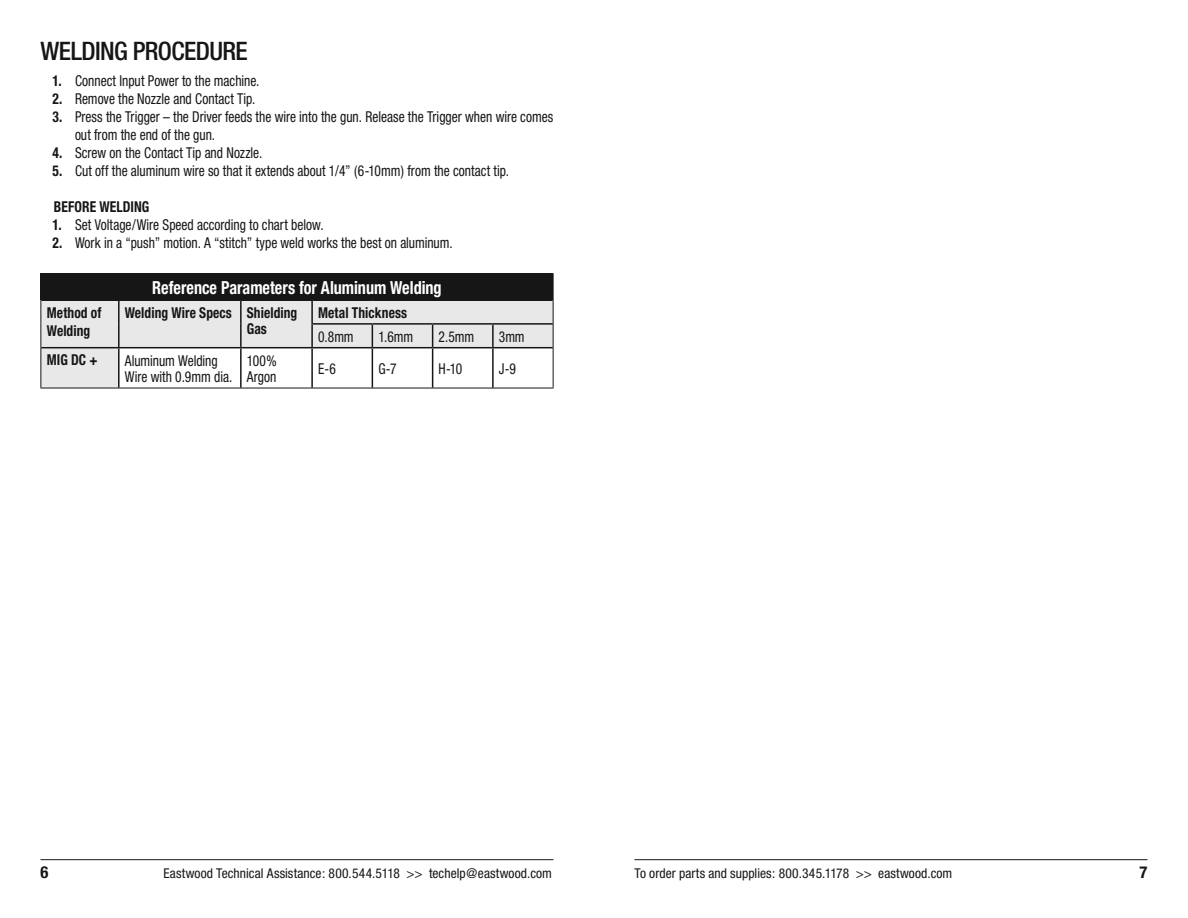
<style>
.page{position:relative;width:1188px;height:918px;background:#fff}
.page>*{position:absolute;margin:0;border:0;box-sizing:border-box;transform-origin:0 0}
.t1{font:500 condensed 25.5px "Helvetica Neue";letter-spacing:-.02em;color:#161616}
.t2{font:700 condensed 18px "Helvetica Neue";color:#fff;scale:.9 1}
.t3{font:700 condensed 16.5px "Helvetica Neue";color:#161616}
.t4{font:condensed 15px/16.5px "Helvetica Neue";color:#161616;scale:.9 1}
.t5{font:700 condensed 15px/18px "Helvetica Neue";letter-spacing:.005em;color:#161616;scale:.9 1}
.t6{font:condensed 13.5px "Helvetica Neue";letter-spacing:.005em;color:#161616}
.s1{font-weight:700}
</style>
<div class="page">
<hr style="left:40px;top:859px;width:514px;height:1px;background:#161616">
<div style="left:41px;top:274px;width:512px;height:26px;background:#161616"></div>
<svg style="left:41px;top:301px;width:512px;height:87px;fill:#e8e8e8"></svg>
<svg style="left:553px;top:274px;width:1px;height:74px"></svg>
<hr style="left:553px;top:348px;width:1px;height:40px;background:#161616">
<hr style="left:40px;top:388px;width:514px;height:1px;background:#161616">
<hr style="left:41px;top:299px;width:200px;height:2px;background:#161616">
<hr style="left:118px;top:301px;width:2px;height:23px;background:#161616">
<hr style="left:241px;top:299px;width:71px;height:2px;background:#161616">
<hr style="left:240px;top:301px;width:2px;height:23px;background:#161616">
<hr style="left:312px;top:299px;width:60px;height:2px;background:#161616">
<hr style="left:311px;top:301px;width:2px;height:22px;background:#161616">
<hr style="left:372px;top:299px;width:181px;height:2px;background:#161616">
<hr style="left:118px;top:324px;width:2px;height:23px;background:#161616">
<hr style="left:240px;top:324px;width:2px;height:23px;background:#161616">
<hr style="left:311px;top:323px;width:61px;height:2px;background:#161616">
<hr style="left:311px;top:325px;width:2px;height:22px;background:#161616">
<hr style="left:372px;top:323px;width:61px;height:2px;background:#161616">
<svg style="left:372px;top:325px;width:1px;height:22px"></svg>
<hr style="left:433px;top:323px;width:60px;height:2px;background:#161616">
<svg style="left:432px;top:325px;width:1px;height:22px"></svg>
<hr style="left:493px;top:323px;width:60px;height:2px;background:#161616">
<hr style="left:492px;top:325px;width:2px;height:22px;background:#161616">
<hr style="left:41px;top:347px;width:200px;height:1px;background:#161616">
<hr style="left:118px;top:348px;width:2px;height:40px;background:#161616">
<hr style="left:241px;top:347px;width:71px;height:1px;background:#161616">
<hr style="left:240px;top:348px;width:2px;height:40px;background:#161616">
<hr style="left:312px;top:347px;width:60px;height:1px;background:#161616">
<hr style="left:311px;top:348px;width:2px;height:40px;background:#161616">
<hr style="left:372px;top:347px;width:61px;height:1px;background:#161616">
<hr style="left:372px;top:348px;width:1px;height:40px;background:#161616">
<hr style="left:433px;top:347px;width:60px;height:1px;background:#161616">
<hr style="left:432px;top:348px;width:1px;height:40px;background:#161616">
<hr style="left:493px;top:347px;width:60px;height:1px;background:#161616">
<hr style="left:492px;top:348px;width:2px;height:40px;background:#161616">
<hr style="left:40px;top:273px;width:79px;height:1px;background:#161616">
<hr style="left:119px;top:273px;width:434px;height:1px;background:#161616">
<svg style="left:40px;top:274px;width:1px;height:74px"></svg>
<hr style="left:40px;top:348px;width:1px;height:40px;background:#161616">
<hr style="left:634px;top:859px;width:514px;height:1px;background:#161616">
<h1 class="t1" style="left:40px;top:42px;width:209px">WELDING PROCEDURE</h1>
<p class="t4" style="left:52px;top:74px;width:232px"><span class="s1">1.</span> Connect Input Power to the machine.</p>
<p class="t4" style="left:52px;top:92px;width:227px"><span class="s1">2.</span> Remove the Nozzle and Contact Tip.</p>
<p class="t4" style="left:75px;top:109px;width:533px;line-height:18px;text-indent:-23px"><span class="s1">3.</span> Press the Trigger – the Driver feeds the wire into the gun. Release the Trigger when wire comes out from the end of the gun.</p>
<p class="t4" style="left:52px;top:146px;width:235px"><span class="s1">4.</span> Screw on the Contact Tip and Nozzle.</p>
<p class="t4" style="left:52px;top:164px;width:509px"><span class="s1">5.</span> Cut off the aluminum wire so that it extends about 1/4” (6-10mm) from the contact tip.</p>
<p class="t5" style="left:54px;top:199px;width:107px">BEFORE WELDING</p>
<p class="t4" style="left:52px;top:218px;width:303px"><span class="s1">1.</span> Set Voltage/Wire Speed according to chart below.</p>
<p class="t4" style="left:52px;top:236px;width:446px"><span class="s1">2.</span> Work in a “push” motion. A “stitch” type weld works the best on aluminum.</p>
<p class="t2" style="left:152px;top:281px;width:323px">Reference Parameters for Aluminum Welding</p>
<p class="t5" style="left:47px;top:305px;width:62px">Method of<br>Welding</p>
<p class="t5" style="left:247px;top:306px;width:58px;line-height:16.5px;text-indent:-122px">Welding Wire Specs Shielding<br>Gas</p>
<p class="t5" style="left:318px;top:305px;width:100px">Metal Thickness</p>
<p class="t4" style="left:318px;top:329px;width:41px">0.8mm</p>
<p class="t4" style="left:378px;top:329px;width:40px">1.6mm</p>
<p class="t4" style="left:439px;top:329px;width:41px">2.5mm</p>
<p class="t4" style="left:499px;top:329px;width:30px">3mm</p>
<p class="t5" style="left:47px;top:352px;width:58px">MIG DC +</p>
<p class="t4" style="left:125px;top:353px;width:121px">Aluminum Welding<br>Wire with 0.9mm dia.</p>
<p class="t4" style="left:247px;top:353px;width:35px">100%<br>Argon</p>
<p class="t4" style="left:318px;top:361px;width:21px">E-6</p>
<p class="t4" style="left:378px;top:361px;width:22px">G-7</p>
<p class="t4" style="left:439px;top:361px;width:28px">H-10</p>
<p class="t4" style="left:499px;top:361px;width:21px">J-9</p>
<p class="t3" style="left:40px;top:866px;width:9px">6</p>
<p class="t6" style="left:163px;top:868px;width:390px">Eastwood Technical Assistance: 800.544.5118 &gt;&gt; techelp@eastwood.com</p>
<p class="t6" style="left:634px;top:868px;width:319px">To order parts and supplies: 800.345.1178 &gt;&gt; eastwood.com</p>
<p class="t3" style="left:1140px;top:866px;width:9px">7</p>
</div>
